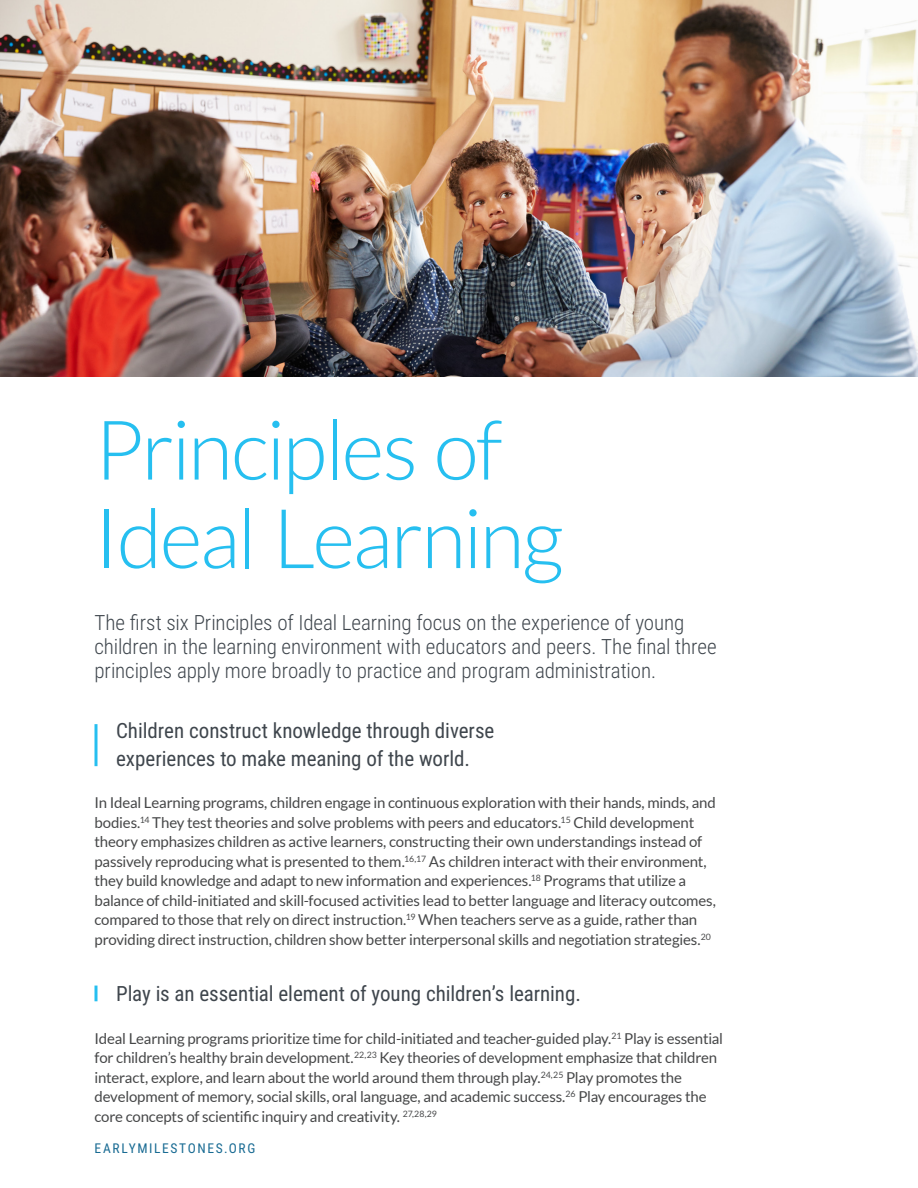
<style>
.page{position:relative;width:918px;height:1188px;background:#fff}
.page>*{position:absolute;margin:0;border:0;box-sizing:border-box;transform-origin:0 0}
.t1{font:300 82.5px/88.5px "Lato";letter-spacing:-.03em;color:#26bff0}
.intro_text_smaller{font:300 21px/24px "Roboto Condensed";letter-spacing:-.005em;color:#3f464d}
.body_text{font:21px/28.5px "Roboto Condensed";color:#3f464d}
.body_text-2{font:15px/19.5px "Lato";letter-spacing:-.01em;color:#464748}
.t2{font:13.5px "Roboto Condensed";letter-spacing:.12em;color:#196b93}
</style>
<div class="page">
<svg style="left:94px;top:724px;width:4px;height:42px"></svg>
<svg style="left:94px;top:986px;width:4px;height:15px"></svg>
<img style="left:0;top:0;width:918px;height:377px">
<p class="t1" style="left:94px;top:406px;width:471px">Principles of<br>Ideal Learning</p>
<p class="intro_text_smaller" style="left:94px;top:610px;width:624px">The first six Principles of Ideal Learning focus on the experience of young children in the learning environment with educators and peers. The final three principles apply more broadly to practice and program administration.</p>
<p class="body_text" style="left:116px;top:715px;width:380px">Children construct knowledge through diverse experiences to make meaning of the world.</p>
<p class="body_text-2" style="left:94px;top:793px;width:623px">In Ideal Learning programs, children engage in continuous exploration with their hands, minds, and bodies.<sup>14</sup> They test theories and solve problems with peers and educators.<sup>15</sup> Child development theory emphasizes children as active learners, constructing their own understandings instead of passively reproducing what is presented to them.<sup>16,17</sup> As children interact with their environment, they build knowledge and adapt to new information and experiences.<sup>18</sup> Programs that utilize a balance of child-initiated and skill-focused activities lead to better language and literacy outcomes, compared to those that rely on direct instruction.<sup>19</sup> When teachers serve as a guide, rather than providing direct instruction, children show better interpersonal skills and negotiation strategies.<sup>20</sup></p>
<p class="body_text" style="left:116px;top:979px;width:466px">Play is an essential element of young children’s learning.</p>
<p class="body_text-2" style="left:94px;top:1028px;width:630px">Ideal Learning programs prioritize time for child-initiated and teacher-guided play.<sup>21</sup> Play is essential for children’s healthy brain development.<sup>22,23</sup> Key theories of development emphasize that children interact, explore, and learn about the world around them through play.<sup>24,25</sup> Play promotes the development of memory, social skills, oral language, and academic success.<sup>26</sup> Play encourages the core concepts of scientific inquiry and creativity. <sup>27,28,29</sup></p>
<p class="t2" style="left:94px;top:1139px;width:162px">EARLYMILESTONES.ORG</p>
</div>
